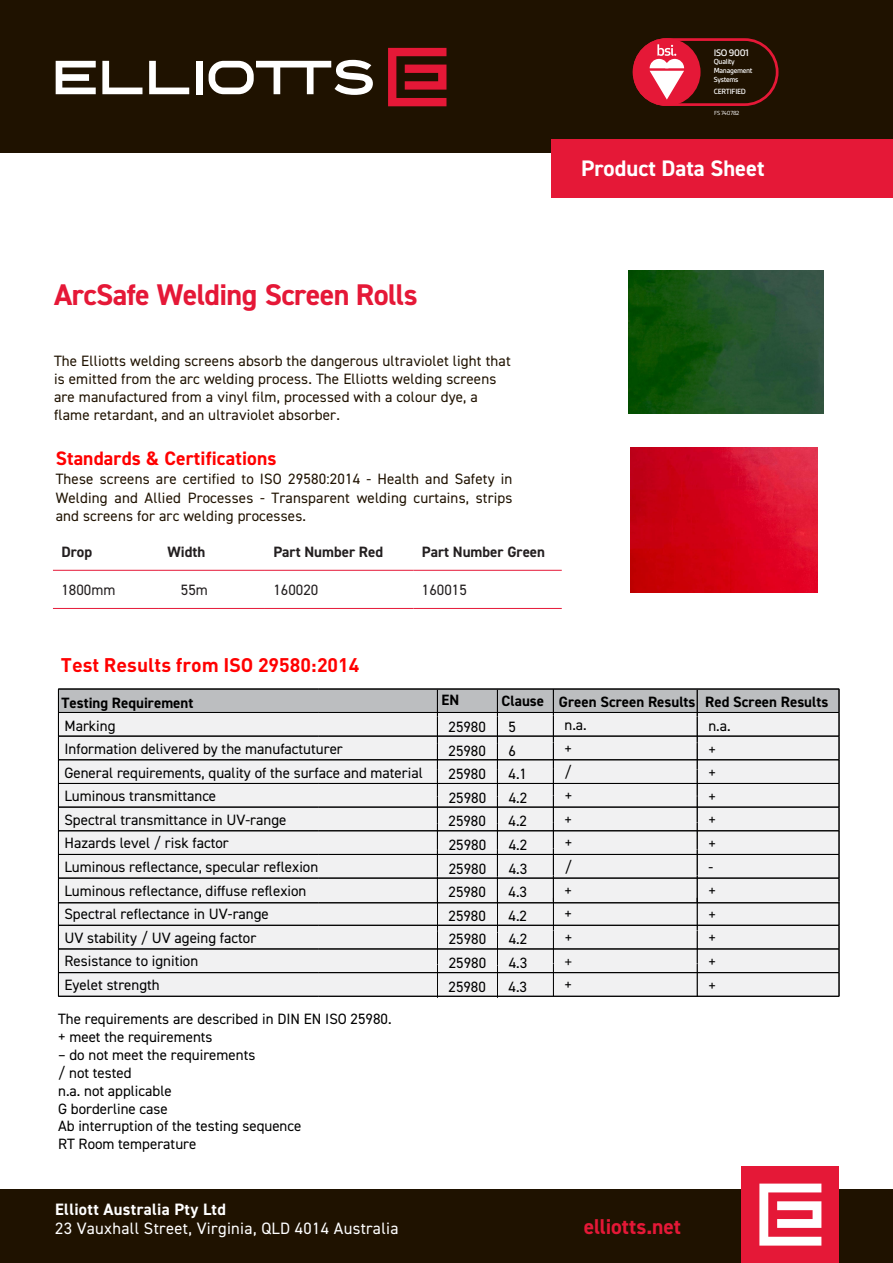
<style>
.page{position:relative;width:893px;height:1263px;background:#fff}
.page>*{position:absolute;margin:0;border:0;box-sizing:border-box;transform-origin:0 0}
.Body{font:700 30px "DIN2014";letter-spacing:-.02em;color:#e51837}
.t1{font:700 22.5px "DIN2014";color:#fff}
.t2{font:700 21.45px "DIN2014";letter-spacing:-.005em;color:#e51837}
.t3{font:700 19.5px "DIN Pro";color:#f00}
.t4{font:700 19.5px "DIN2014";letter-spacing:.01em;color:#f00}
.t5{font:16.5px "DIN2014";letter-spacing:.02em;color:#fff}
.t6{font:700 16.5px "DIN2014";letter-spacing:.02em;color:#fff}
.t7{font:15px/23.5px "DIN2014";color:#000}
.Body-2{font:15px/18px "DIN2014";letter-spacing:.01em;color:#1f1200}
.t8{font:700 15px "DIN2014";color:#000}
.Table_Heading{font:700 15px "DIN2014";color:#231f20}
.Table_Body{font:15px "DIN2014";color:#231f20}
.t9{font:15px "DIN Pro";color:#000}
.t10{font:500 10.2px "Gesta";letter-spacing:-.035em;color:#fff}
.t11{font:500 8.1px "Gesta";letter-spacing:-.035em;color:#fff}
.t12{font:500 7.95px/8.6px "Gesta";letter-spacing:-.035em;color:#fff}
.t13{font:6.3px "Gesta";letter-spacing:-.035em;color:#fff}
</style>
<div class="page">
<div style="left:0;top:0;width:893px;height:153px;background:#1f1200"></div>
<div style="left:0;top:1189px;width:893px;height:74px;background:#1f1200"></div>
<img style="left:631px;top:447px;width:187px;height:145px">
<img style="left:629px;top:270px;width:195px;height:143px">
<hr style="left:53px;top:608px;width:106px;height:1px;background:#e51837">
<hr style="left:159px;top:608px;width:106px;height:1px;background:#e51837">
<hr style="left:265px;top:608px;width:148px;height:1px;background:#e51837">
<hr style="left:413px;top:608px;width:149px;height:1px;background:#e51837">
<hr style="left:53px;top:570px;width:106px;height:1px;background:#e51837">
<hr style="left:159px;top:570px;width:106px;height:1px;background:#e51837">
<hr style="left:265px;top:570px;width:148px;height:1px;background:#e51837">
<hr style="left:413px;top:570px;width:149px;height:1px;background:#e51837">
<div style="left:551px;top:139px;width:342px;height:59px;background:#e51837"></div>
<svg style="left:388px;top:48px;width:58px;height:58px"></svg>
<div style="left:196px;top:61px;width:6px;height:33px;background:#fff"></div>
<svg style="left:209px;top:60px;width:164px;height:35px"></svg>
<svg style="left:56px;top:61px;width:40px;height:33px"></svg>
<svg style="left:102px;top:61px;width:40px;height:33px"></svg>
<svg style="left:149px;top:61px;width:40px;height:33px"></svg>
<div style="left:741px;top:1166px;width:98px;height:97px;background:#e51837"></div>
<svg style="left:759px;top:1183px;width:62px;height:62px"></svg>
<svg style="left:633px;top:38px;width:145px;height:68px"></svg>
<div style="left:58px;top:689px;width:781px;height:23px;background:#bcbec0"></div>
<div style="left:59px;top:713px;width:780px;height:283px;background:#f1f1f2"></div>
<hr style="left:58px;top:689px;width:261px;height:1px;background:#000">
<hr style="left:319px;top:689px;width:520px;height:1px;background:#000">
<hr style="left:58px;top:712px;width:261px;height:1px;background:#000">
<hr style="left:319px;top:712px;width:520px;height:1px;background:#000">
<hr style="left:58px;top:736px;width:261px;height:1px;background:#000">
<hr style="left:319px;top:736px;width:520px;height:1px;background:#000">
<hr style="left:58px;top:759px;width:261px;height:1px;background:#000">
<hr style="left:319px;top:759px;width:520px;height:1px;background:#000">
<hr style="left:58px;top:783px;width:261px;height:1px;background:#000">
<hr style="left:319px;top:783px;width:520px;height:1px;background:#000">
<hr style="left:58px;top:807px;width:261px;height:1px;background:#000">
<hr style="left:319px;top:807px;width:520px;height:1px;background:#000">
<hr style="left:58px;top:830px;width:261px;height:1px;background:#000">
<hr style="left:319px;top:830px;width:520px;height:1px;background:#000">
<hr style="left:58px;top:854px;width:261px;height:1px;background:#000">
<hr style="left:319px;top:854px;width:520px;height:1px;background:#000">
<hr style="left:58px;top:878px;width:261px;height:1px;background:#000">
<hr style="left:319px;top:878px;width:520px;height:1px;background:#000">
<svg style="left:437px;top:690px;width:1px;height:208px"></svg>
<svg style="left:497px;top:690px;width:1px;height:210px"></svg>
<svg style="left:553px;top:690px;width:1px;height:208px"></svg>
<svg style="left:697px;top:690px;width:1px;height:208px"></svg>
<hr style="left:58px;top:925px;width:261px;height:1px;background:#000">
<hr style="left:319px;top:925px;width:520px;height:1px;background:#000">
<hr style="left:437px;top:898px;width:1px;height:33px;background:#000">
<hr style="left:58px;top:949px;width:261px;height:1px;background:#000">
<hr style="left:319px;top:949px;width:520px;height:1px;background:#000">
<hr style="left:437px;top:931px;width:1px;height:33px;background:#000">
<hr style="left:58px;top:972px;width:261px;height:1px;background:#000">
<svg style="left:58px;top:690px;width:1px;height:306px"></svg>
<hr style="left:319px;top:972px;width:520px;height:1px;background:#000">
<hr style="left:437px;top:965px;width:1px;height:32px;background:#000">
<svg style="left:839px;top:689px;width:1px;height:307px"></svg>
<hr style="left:58px;top:996px;width:261px;height:1px;background:#000">
<hr style="left:319px;top:996px;width:520px;height:1px;background:#000">
<hr style="left:497px;top:900px;width:1px;height:32px;background:#000">
<hr style="left:497px;top:933px;width:1px;height:32px;background:#000">
<hr style="left:497px;top:965px;width:1px;height:32px;background:#000">
<hr style="left:553px;top:898px;width:1px;height:32px;background:#000">
<hr style="left:553px;top:931px;width:1px;height:32px;background:#000">
<hr style="left:553px;top:964px;width:1px;height:32px;background:#000">
<hr style="left:697px;top:898px;width:1px;height:32px;background:#000">
<hr style="left:697px;top:931px;width:1px;height:32px;background:#000">
<hr style="left:697px;top:964px;width:1px;height:32px;background:#000">
<hr style="left:58px;top:902px;width:261px;height:1px;background:#000">
<hr style="left:319px;top:902px;width:520px;height:1px;background:#000">
<p class="t10" style="left:714px;top:47px;width:37px">ISO 9001</p>
<p class="t12" style="left:714px;top:58px;width:40px">Quality<br>Management<br>Systems</p>
<p class="t11" style="left:714px;top:87px;width:34px">CERTIFIED</p>
<p class="t13" style="left:714px;top:109px;width:27px">FS 740782</p>
<h2 class="t1" style="left:581px;top:154px;width:185px">Product Data Sheet</h2>
<p class="Body" style="left:54px;top:275px;width:365px">ArcSafe Welding Screen Rolls</p>
<p class="Body-2" style="left:54px;top:352px;width:458px">The Elliotts welding screens absorb the dangerous ultraviolet light that is emitted from the arc welding process. The Elliotts welding screens are manufactured from a vinyl film, processed with a colour dye, a flame retardant, and an ultraviolet absorber.</p>
<h3 class="t4" style="left:56px;top:445px;width:222px">Standards &amp; Certifications</h3>
<p class="Body-2" style="left:56px;top:470px;width:458px;text-align:justify">These screens are certified to ISO 29580:2014 - Health and Safety in Welding and Allied Processes - Transparent welding curtains, strips and screens for arc welding processes.</p>
<p class="Table_Heading" style="left:61px;top:542px;width:32px">Drop</p>
<p class="Table_Heading" style="left:167px;top:542px;width:39px">Width</p>
<p class="Table_Heading" style="left:273px;top:542px;width:111px">Part Number Red</p>
<p class="Table_Heading" style="left:422px;top:542px;width:125px">Part Number Green</p>
<p class="Table_Body" style="left:61px;top:581px;width:56px">1800mm</p>
<p class="Table_Body" style="left:181px;top:580px;width:29px">55m</p>
<p class="Table_Body" style="left:273px;top:580px;width:46px">160020</p>
<p class="Table_Body" style="left:422px;top:580px;width:46px">160015</p>
<h3 class="t3" style="left:61px;top:651px;width:300px">Test Results from ISO 29580:2014</h3>
<p class="t8" style="left:441px;top:690px;width:19px">EN</p>
<p class="t8" style="left:502px;top:691px;width:328px">Clause Green Screen Results Red Screen Results</p>
<p class="t7" style="left:708px;top:714px;width:24px">n.a. +<br>+<br>+<br>+<br>+<br>-<br>+</p>
<p class="t8" style="left:61px;top:693px;width:133px">Testing Requirement</p>
<p class="t7" style="left:64px;top:713px;width:360px">Marking<br>Information delivered by the manufactuturer<br>General requirements, quality of the surface and material Luminous transmittance<br>Spectral transmittance in UV-range<br>Hazards level / risk factor<br>Luminous reflectance, specular reflexion<br>Luminous reflectance, diffuse reflexion</p>
<p class="t7" style="left:448px;top:715px;width:39px;text-align:justify">25980<br>25980<br>25980<br>25980<br>25980<br>25980<br>25980<br>25980</p>
<p class="t7" style="left:508px;top:715px;width:20px">5<br>6<br>4.1<br>4.2<br>4.2<br>4.2<br>4.3<br>4.3</p>
<p class="t7" style="left:564px;top:713px;width:24px">n.a. +<br>/<br>+<br>+<br>+<br>/<br>+</p>
<p class="t7" style="left:64px;top:902px;width:206px">Spectral reflectance in UV-range<br>UV stability / UV ageing factor<br>Resistance to ignition<br>Eyelet strength</p>
<p class="t7" style="left:448px;top:904px;width:39px;text-align:justify">25980<br>25980<br>25980<br>25980</p>
<p class="t7" style="left:508px;top:904px;width:20px;text-align:justify">4.2<br>4.2<br>4.3<br>4.3</p>
<p class="t7" style="left:564px;top:902px;width:9px">+ +</p>
<p class="t9" style="left:565px;top:950px;width:9px">+</p>
<p class="t7" style="left:564px;top:973px;width:9px">+</p>
<p class="t7" style="left:58px;top:1009px;width:335px;line-height:18px">The requirements are described in DIN EN ISO 25980. + meet the requirements</p>
<p class="t7" style="left:58px;top:1045px;width:245px;line-height:18px">– do not meet the requirements<br>/ not tested<br>n.a. not applicable<br>G borderline case<br>Ab interruption of the testing sequence<br>RT Room temperature</p>
<p class="t6" style="left:55px;top:1198px;width:172px">Elliott Australia Pty Ltd</p>
<p class="t5" style="left:55px;top:1218px;width:345px">23 Vauxhall Street, Virginia, QLD 4014 Australia</p>
<h3 class="t2" style="left:584px;top:1213px;width:99px">elliotts.net</h3>
<p class="t7" style="left:708px;top:903px;width:9px;text-align:justify">+ + + +</p>
</div>
